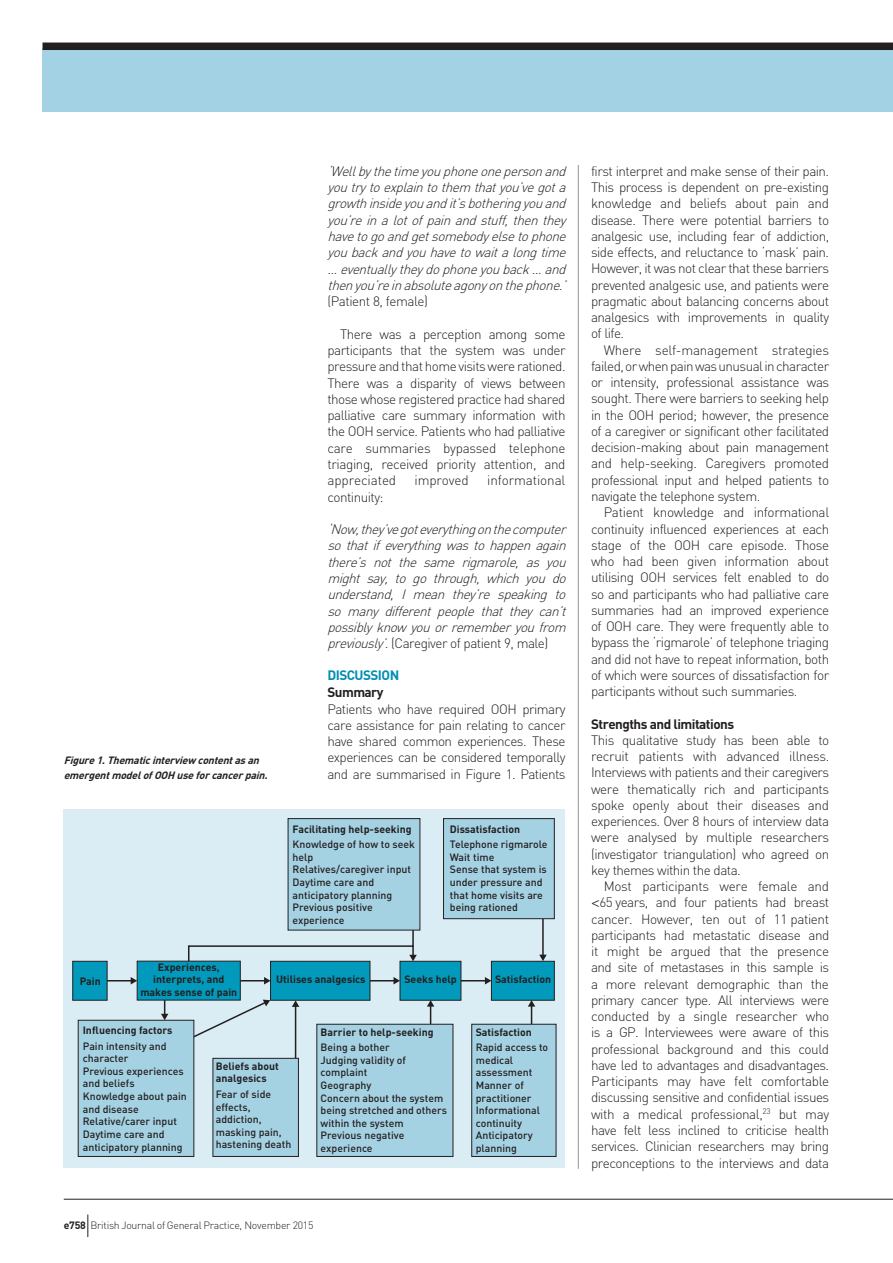
<style>
.page{position:relative;width:893px;height:1263px;background:#fff}
.page>*{position:absolute;margin:0;border:0;box-sizing:border-box;transform-origin:0 0}
.t1{font:300 13.5px/16.2px "DIN";letter-spacing:-.04em;color:#231f20;text-align:justify}
.t2{font:italic 300 13.5px/16.4px "DIN";color:#231f20;text-align:justify}
.t3{font:700 13.5px "DIN";letter-spacing:-.04em;color:#231f20}
.t4{font:300 13.5px "DIN";letter-spacing:-.01em;color:#231f20}
.t5{font:700 13.5px "DIN";color:#008fb3}
.t6{font:500 10.5px/12.6px "DIN";color:#231f20}
.t7{font:700 10.5px/12.6px "DIN";color:#231f20;text-align:center}
.t8{font:italic 700 10.5px/15px "DIN";color:#231f20}
.t9{font:300 10.5px "DIN";letter-spacing:-.025em;color:#231f20}
.s1{font-style:normal}
.s2{font-weight:700}
.s3{font-family:"Helvetica"}
</style>
<div class="page">
<hr style="left:578px;top:165px;width:1px;height:1004px;background:#939598">
<div style="left:43px;top:48px;width:850px;height:64px;background:#a2d2e3"></div>
<hr style="left:64px;top:1199px;width:829px;height:1px;background:#231f20">
<svg style="left:87px;top:1214px;width:1px;height:23px"></svg>
<div style="left:43px;top:43px;width:850px;height:7px;background:#231f20"></div>
<div style="left:64px;top:809px;width:501px;height:358px;background:#dbedf4"></div>
<hr style="left:189px;top:945px;width:224px;height:2px;background:#231f20">
<hr style="left:412px;top:930px;width:2px;height:26px;background:#231f20">
<svg style="left:409px;top:955px;width:8px;height:6px"></svg>
<svg style="left:188px;top:945px;width:1px;height:16px"></svg>
<svg style="left:161px;top:1000px;width:7px;height:20px"></svg>
<hr style="left:295px;top:1006px;width:1px;height:52px;background:#231f20">
<svg style="left:292px;top:1000px;width:7px;height:7px"></svg>
<svg style="left:187px;top:999px;width:83px;height:42px"></svg>
<svg style="left:427px;top:1000px;width:7px;height:24px"></svg>
<svg style="left:528px;top:1000px;width:7px;height:24px"></svg>
<hr style="left:542px;top:919px;width:2px;height:37px;background:#231f20">
<svg style="left:539px;top:955px;width:8px;height:6px"></svg>
<div style="left:270px;top:961px;width:100px;height:39px;background:#019abc;border:1px solid #231f20"></div>
<div style="left:137px;top:961px;width:103px;height:39px;background:#019abc;border:1px solid #231f20"></div>
<div style="left:73px;top:961px;width:34px;height:39px;background:#019abc"></div>
<div style="left:400px;top:961px;width:61px;height:39px;background:#019abc;border:1px solid #231f20"></div>
<div style="left:491px;top:961px;width:63px;height:39px;background:#019abc;border:1px solid #231f20"></div>
<div style="left:288px;top:818px;width:132px;height:112px;background:#a5d2e3"></div>
<div style="left:472px;top:1024px;width:84px;height:132px;background:#a5d2e3"></div>
<div style="left:213px;top:1058px;width:86px;height:98px;background:#a5d2e3;border:1px solid #231f20"></div>
<div style="left:78px;top:1020px;width:116px;height:136px;background:#a5d2e3;border:1px solid #231f20"></div>
<div style="left:443px;top:818px;width:111px;height:101px;background:#a5d2e3;border:1px solid #231f20"></div>
<div style="left:317px;top:1024px;width:136px;height:132px;background:#a5d2e3"></div>
<svg style="left:107px;top:977px;width:30px;height:7px"></svg>
<svg style="left:240px;top:977px;width:31px;height:7px"></svg>
<svg style="left:370px;top:977px;width:30px;height:7px"></svg>
<svg style="left:461px;top:977px;width:30px;height:7px"></svg>
<p class="t8" style="left:64px;top:752px;width:209px">Figure1.Thematicinterview contentasan emergentmodelofOOH useforcancerpain.</p>
<p class="t2" style="left:327px;top:163px;width:244px">‘Wellbythetimeyouphoneonepersonand youtrytoexplaintothem thatyou’vegota growthinsideyouandit’sbotheringyouand you’reinalotofpainandstuff,thenthey havetogoandgetsomebodyelsetophone youbackandyouhavetowaitalongtime … eventuallytheydophoneyouback… and thenyou’reinabsoluteagonyonthephone.’</p>
<p class="t1" style="left:327px;top:293px;width:102px">(Patient 8, female)</p>
<p class="t1" style="left:327px;top:326px;width:240px;text-indent:13px">There was a perception among some participants that the system was under pressure and that home visits were rationed.<br>There was a disparity of views between those whose registered practice had shared palliative care summary information with the OOH service. Patients who had palliative care summaries bypassed telephone triaging, received priority attention, and appreciated</p>
<p class="t4" style="left:414px;top:472px;width:56px">improved</p>
<p class="t4" style="left:487px;top:472px;width:80px">informational</p>
<p class="t1" style="left:327px;top:488px;width:58px">continuity:</p>
<p class="t2" style="left:327px;top:521px;width:244px">‘Now,they’vegoteverythingonthecomputer sothatifeverythingwastohappenagain there’s not the same rigmarole, as you might say, to go through, which you do understand, I mean they’re speaking to so many different people that they can’t possiblyknowyouorrememberyoufrom previously’.<span class="s1">(Caregiver of patient 9, male)</span></p>
<p class="t5" style="left:327px;top:666px;width:17px">Discussion</p>
<p class="t3" style="left:327px;top:684px;width:58px">Summary</p>
<p class="t1" style="left:327px;top:700px;width:240px">Patients who have required OOH primary care assistance for pain relating to cancer have shared common experiences. These experiences can be considered temporally and are summarised in Figure 1. Patients</p>
<p class="t7" style="left:292px;top:822px;width:121px">Facilitating help-seeking</p>
<p class="t6" style="left:292px;top:838px;width:124px">Knowledge of how to seek help<br>Relatives/caregiver input<br>Daytime care and anticipatory planning<br>Previous positive experience</p>
<p class="t7" style="left:450px;top:822px;width:72px">Dissatisfaction</p>
<p class="t6" style="left:450px;top:838px;width:99px">Telephone rigmarole<br>Wait time<br>Sense that system is under pressure and that home visits are being rationed</p>
<p class="t7" style="left:140px;top:960px;width:98px">Experiences, interprets, and makes sense of pain</p>
<p class="t7" style="left:80px;top:974px;width:23px">Pain</p>
<p class="t7" style="left:404px;top:973px;width:54px">Seeks help</p>
<p class="t7" style="left:495px;top:973px;width:58px">Satisfaction</p>
<p class="t7" style="left:276px;top:973px;width:91px">Utilises analgesics</p>
<p class="t7" style="left:83px;top:1023px;width:91px">Influencing factors</p>
<p class="t6" style="left:83px;top:1039px;width:106px">Pain intensity and character<br>Previous experiences and beliefs<br>Knowledge about pain and disease<br>Relative/carer input<br>Daytime care and anticipatory planning</p>
<p class="t7" style="left:216px;top:1059px;width:65px;text-align:left">Beliefs about analgesics</p>
<p class="t6" style="left:216px;top:1087px;width:77px">Fear of side effects, addiction, masking pain, hastening death</p>
<p class="t7" style="left:321px;top:1025px;width:114px">Barrier to help-seeking</p>
<p class="t6" style="left:321px;top:1041px;width:128px">Being a bother<br>Judging validity of complaint<br>Geography<br>Concern about the system being stretched and others within the system<br>Previous negative experience</p>
<p class="t9" style="left:64px;top:1219px;width:251px"><span class="s2">e758</span> British Journal of General Practice, November 2015</p>
<p class="t7" style="left:476px;top:1025px;width:58px">Satisfaction</p>
<p class="t6" style="left:476px;top:1041px;width:74px">Rapid access to medical assessment<br>Manner of practitioner<br>Informational continuity<br>Anticipatory planning</p>
<p class="t1" style="left:591px;top:163px;width:240px">first interpret and make sense of their pain.<br>This process is dependent on pre-existing knowledge and beliefs about pain and disease. There were potential barriers to analgesic use, including fear of addiction, side effects, and reluctance to ‘mask’ pain.<br>However, it was not clear that these barriers prevented analgesic use, and patients were pragmatic about balancing concerns about analgesics with improvements in quality of life.</p>
<p class="t1" style="left:591px;top:342px;width:240px;text-indent:13px">Where self-management strategies failed, or when pain was unusual in character or intensity, professional assistance was sought. There were barriers to seeking help in the OOH period; however, the presence of a caregiver or significant other facilitated decision-making about pain management and help-seeking. Caregivers promoted professional input and helped patients to navigate the telephone system.</p>
<p class="t1" style="left:591px;top:504px;width:240px;text-indent:13px">Patient knowledge and informational continuity influenced experiences at each stage of the OOH care episode. Those who had been given information about utilising OOH services felt enabled to do so and participants who had palliative care summaries had an improved experience of OOH care. They were frequently able to bypass the ‘rigmarole’ of telephone triaging and did not have to repeat information, both of which were sources of dissatisfaction for participants without such summaries.</p>
<p class="t3" style="left:591px;top:715px;width:145px">Strengths and limitations</p>
<p class="t1" style="left:591px;top:732px;width:240px">This qualitative study has been able to recruit patients with advanced illness.<br>Interviews with patients and their caregivers were thematically rich and participants spoke openly about their diseases and experiences. Over 8 hours of interview data were analysed by multiple researchers (investigator triangulation) who agreed on key themes within the data.</p>
<p class="t1" style="left:591px;top:878px;width:240px;text-indent:13px">Most participants were female and <span class="s3">&lt;</span>65 years, and four patients had breast cancer. However, ten out of 11 patient participants had metastatic disease and it might be argued that the presence and site of metastases in this sample is a more relevant demographic than the primary cancer type. All interviews were conducted by a single researcher who is a GP. Interviewees were aware of this professional background and this could have led to advantages and disadvantages.<br>Participants may have felt comfortable discussing sensitive and confidential issues with a medical professional,<sup>23</sup> but may have felt less inclined to criticise health services. Clinician researchers may bring preconceptions to the interviews and data</p>
</div>
